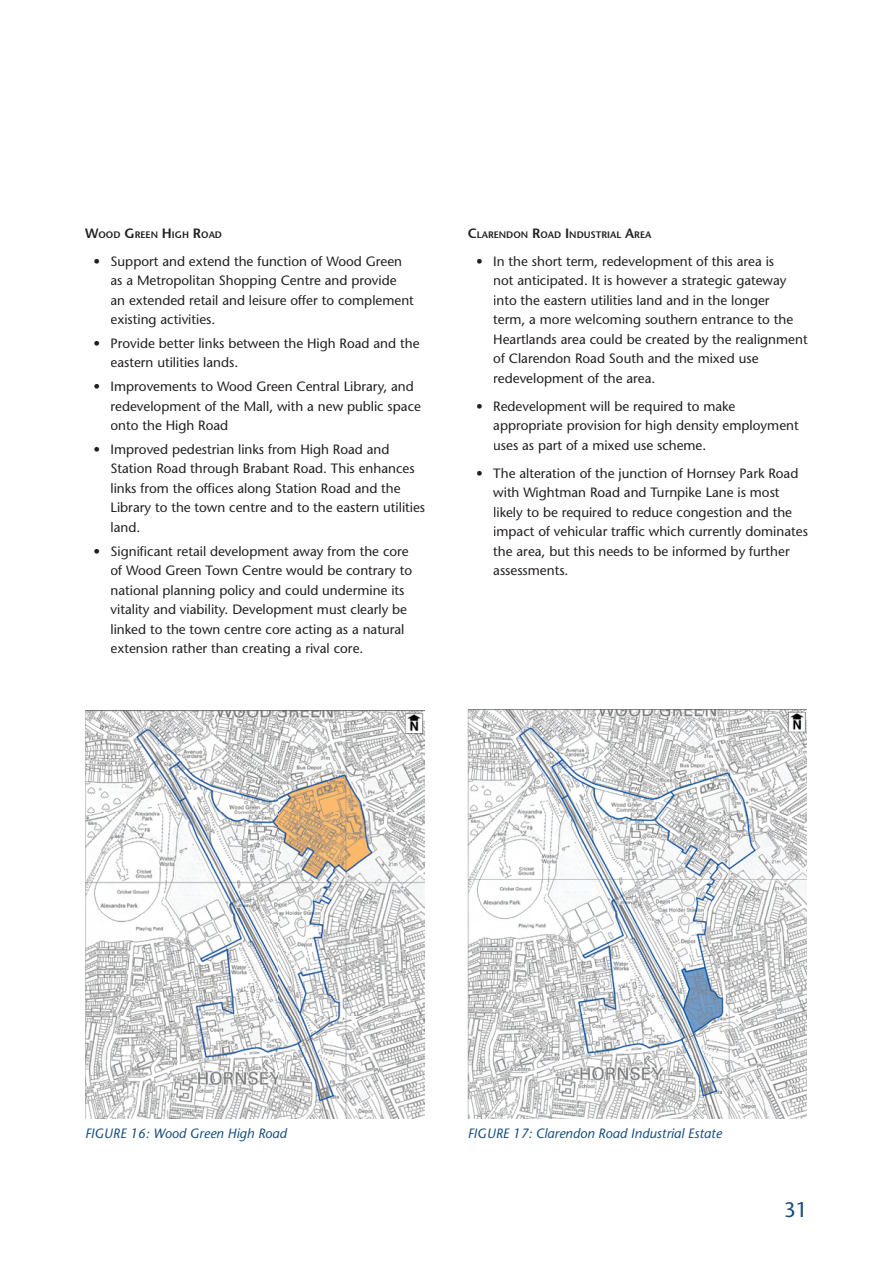
<style>
.page{position:relative;width:893px;height:1263px;background:#fff}
.page>*{position:absolute;margin:0;border:0;box-sizing:border-box;transform-origin:0 0}
.t1{font:21px "Stone Sans";color:#144a7c}
.t2{font:13.5px/19.5px "Stone Sans";color:#231f20}
.t3{font:italic 13.5px "Stone Sans";color:#144a7c}
.t4{font:600 9.45px "Stone Sans";color:#231f20}
.s1{font-size:13.5px}
</style>
<div class="page">
<img style="left:85px;top:710px;width:340px;height:409px">
<img style="left:468px;top:709px;width:338px;height:409px">
<p class="t4" style="left:85px;top:229px;width:139px"><span class="s1">W</span>OOD <span class="s1">G</span>REEN <span class="s1">H</span>IGH <span class="s1">R</span>OAD</p>
<p class="t2" style="left:111px;top:251px;width:305px;text-indent:-17px">• Support and extend the function of Wood Green as a Metropolitan Shopping Centre and provide an extended retail and leisure offer to complement existing activities.</p>
<p class="t2" style="left:111px;top:333px;width:310px;text-indent:-17px">• Provide better links between the High Road and the eastern utilities lands.</p>
<p class="t2" style="left:111px;top:377px;width:312px;text-indent:-17px">• Improvements to Wood Green Central Library, and redevelopment of the Mall, with a new public space onto the High Road</p>
<p class="t2" style="left:111px;top:439px;width:316px;text-indent:-17px">• Improved pedestrian links from High Road and Station Road through Brabant Road. This enhances links from the offices along Station Road and the Library to the town centre and to the eastern utilities land.</p>
<p class="t2" style="left:111px;top:541px;width:303px;text-indent:-17px">• Significant retail development away from the core of Wood Green Town Centre would be contrary to national planning policy and could undermine its vitality and viability. Development must clearly be linked to the town centre core acting as a natural extension rather than creating a rival core.</p>
<p class="t4" style="left:468px;top:229px;width:185px"><span class="s1">C</span>LARENDON <span class="s1">R</span>OAD <span class="s1">I</span>NDUSTRIAL <span class="s1">A</span>REA</p>
<p class="t2" style="left:493px;top:251px;width:316px;text-indent:-17px">• In the short term, redevelopment of this area is<br>not anticipated. It is however a strategic gateway into the eastern utilities land and in the longer<br>term, a more welcoming southern entrance to the Heartlands area could be created by the realignment of Clarendon Road South and the mixed use redevelopment of the area.</p>
<p class="t2" style="left:493px;top:396px;width:307px;text-indent:-17px">• Redevelopment will be required to make appropriate provision for high density employment uses as part of a mixed use scheme.</p>
<p class="t2" style="left:493px;top:463px;width:316px;text-indent:-17px">• The alteration of the junction of Hornsey Park Road with Wightman Road and Turnpike Lane is most likely to be required to reduce congestion and the impact of vehicular traffic which currently dominates the area, but this needs to be informed by further assessments.</p>
<p class="t3" style="left:85px;top:1125px;width:203px">FIGURE 16: Wood Green High Road</p>
<p class="t3" style="left:468px;top:1125px;width:256px">FIGURE 17: Clarendon Road Industrial Estate</p>
<h1 class="t1" style="left:784px;top:1197px;width:26px">31</h1>
</div>
